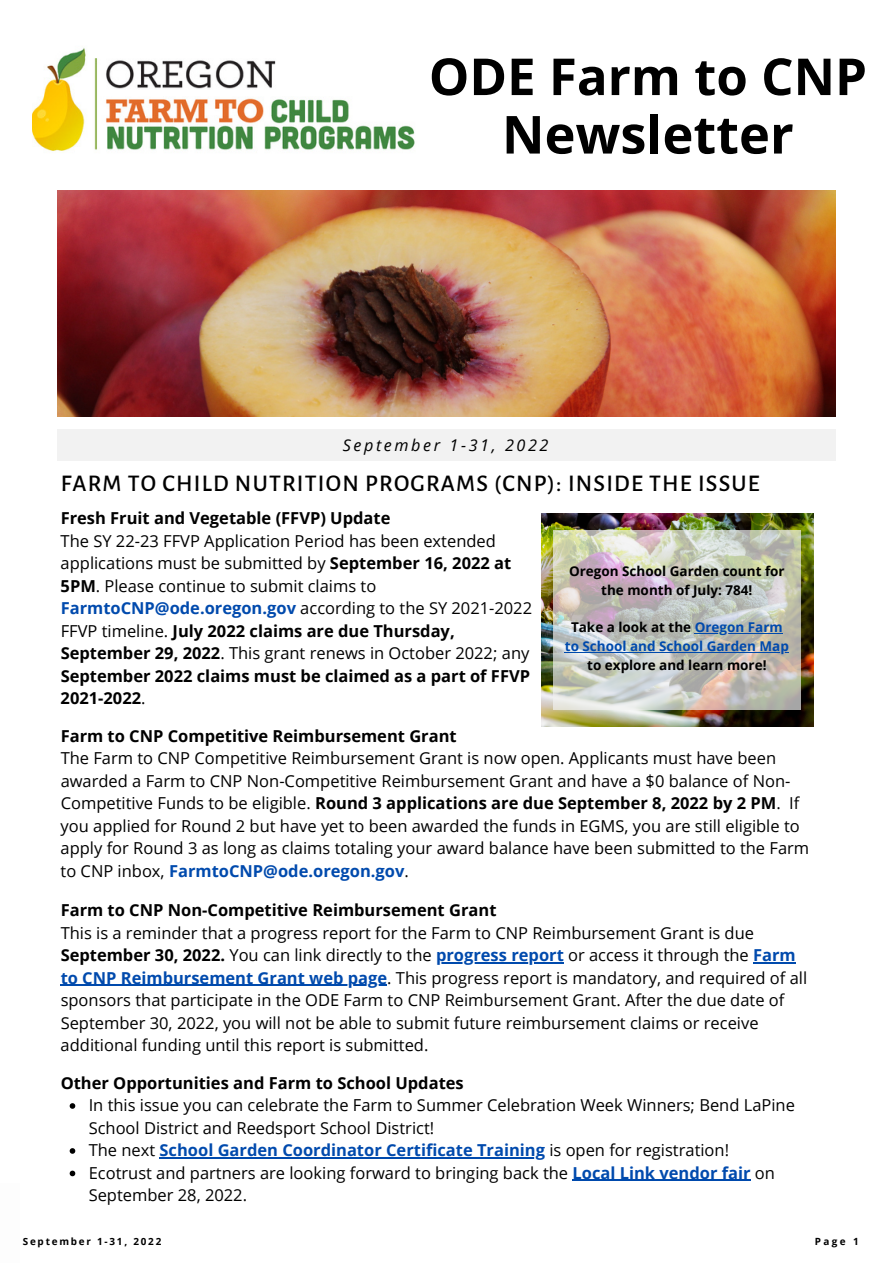
<style>
.page{position:relative;width:893px;height:1264px;background:#fff}
.page>*{position:absolute;margin:0;border:0;box-sizing:border-box;transform-origin:0 0}
.t1{font:700 52.5px "Open Sans";color:#000}
.t2{font:700 51px "Open Sans";color:#000}
.t3{font:500 24px "Alegreya Sans";letter-spacing:.05em;color:#000}
.t4{font:16.5px/22.5px "Open Sans";color:#000}
.t5{font:700 16.5px "Open Sans";color:#000}
.t6{font:700 16.5px "Open Sans";color:#004aad}
.t7{font:italic 16.2px "Open Sans";letter-spacing:.16em;color:#000}
.t8{font:700 13.5px/18.9px "Open Sans";color:#000;text-align:center}
.t9{font:700 13.5px/18.9px "Open Sans";color:#004aad;text-align:center}
.t10{font:700 9.9px "Open Sans";letter-spacing:.18em;color:#000}
.s1{font-weight:700}
.s2{font-weight:700;color:#004aad}
.s3{font-weight:400;color:#000}
.s4{color:#000}
</style>
<div class="page">
<img style="left:541px;top:513px;width:272px;height:213px">
<svg style="left:553px;top:530px;width:247px;height:179px;background:#c7c6be"></svg>
<hr style="left:572px;top:1179px;width:178px;height:1px;background:#004aad">
<hr style="left:753px;top:962px;width:42px;height:1px;background:#004aad">
<hr style="left:61px;top:984px;width:326px;height:1px;background:#004aad">
<hr style="left:436px;top:962px;width:128px;height:1px;background:#004aad">
<hr style="left:565px;top:652px;width:223px;height:1px;background:#004aad">
<hr style="left:694px;top:633px;width:88px;height:1px;background:#004aad">
<hr style="left:159px;top:1157px;width:386px;height:1px;background:#004aad">
<div style="left:57px;top:430px;width:778px;height:30px;background:#f2f2f2"></div>
<img style="left:32px;top:48px;width:383px;height:103px">
<img style="left:57px;top:190px;width:778px;height:226px">
<svg style="left:70px;top:1103px;width:5px;height:5px"></svg>
<svg style="left:70px;top:1148px;width:5px;height:5px"></svg>
<svg style="left:70px;top:1170px;width:5px;height:6px"></svg>
<h1 class="t2" style="left:429px;top:41px;width:439px">ODE Farm to CNP</h1>
<h1 class="t1" style="left:502px;top:97px;width:293px">Newsletter</h1>
<p class="t7" style="left:343px;top:434px;width:207px">September 1-31, 2022</p>
<p class="t3" style="left:61px;top:471px;width:700px">FARM TO CHILD NUTRITION PROGRAMS (CNP): INSIDE THE ISSUE</p>
<p class="t4" style="left:61px;top:507px;width:473px"><span class="s1">Fresh Fruit and Vegetable (FFVP) Update<br></span>The SY 22-23 FFVP Application Period has been extended applications must be submitted by <span class="s1">September 16, 2022 at 5PM</span>. Please continue to submit claims to <span class="s2">FarmtoCNP@ode.oregon.gov</span> according to the SY 2021-2022<br>FFVP timeline. <span class="s1">July 2022 claims are due Thursday, September 29, 2022</span>. This grant renews in October 2022; any <span class="s1">September 2022 claims must be claimed as a part of FFVP 2021-2022</span>.</p>
<p class="t5" style="left:61px;top:724px;width:397px">Farm to CNP Competitive Reimbursement Grant</p>
<p class="t4" style="left:61px;top:746px;width:750px">The Farm to CNP Competitive Reimbursement Grant is now open. Applicants must have been awarded a Farm to CNP Non-Competitive Reimbursement Grant and have a $0 balance of Non-Competitive Funds to be eligible. <span class="s1">Round 3 applications are due September 8, 2022 by 2 PM</span>. If you applied for Round 2 but have yet to been awarded the funds in EGMS, you are still eligible to apply for Round 3 as long as claims totaling your award balance have been submitted to the Farm to CNP inbox, <span class="s2">FarmtoCNP@ode.oregon.gov</span>.</p>
<h5 class="t5" style="left:61px;top:898px;width:437px">Farm to CNP Non-Competitive Reimbursement Grant</h5>
<p class="t4" style="left:61px;top:920px;width:748px">This is a reminder that a progress report for the Farm to CNP Reimbursement Grant is due <span class="s1">September 30, 2022.</span> You can link directly to the <span class="s2">progress report</span> or access it through the <span class="s2">Farm to CNP Reimbursement Grant web page</span>. This progress report is mandatory, and required of all sponsors that participate in the ODE Farm to CNP Reimbursement Grant. After the due date of September 30, 2022, you will not be able to submit future reimbursement claims or receive additional funding until this report is submitted.</p>
<h5 class="t5" style="left:61px;top:1070px;width:404px">Other Opportunities and Farm to School Updates</h5>
<p class="t4" style="left:89px;top:1093px;width:707px">In this issue you can celebrate the Farm to Summer Celebration Week Winners; Bend LaPine<br>School District and Reedsport School District!</p>
<p class="t6" style="left:89px;top:1138px;width:642px"><span class="s3">The next</span> School Garden Coordinator Certificate Training <span class="s3">is open for registration!</span></p>
<p class="t4" style="left:89px;top:1160px;width:687px">Ecotrust and partners are looking forward to bringing back the <span class="s2">Local Link vendor fair</span> on<br>September 28, 2022.</p>
<p class="t10" style="left:23px;top:1234px;width:140px">September 1-31, 2022</p>
<p class="t10" style="left:814px;top:1234px;width:45px">Page 1</p>
<p class="t8" style="left:569px;top:561px;width:217px">Oregon School Garden count for the month of July: 784!</p>
<p class="t9" style="left:565px;top:617px;width:225px"><span class="s4">Take a look at the</span> Oregon Farm to School and School Garden M p</p>
<p class="t9" style="left:772px;top:636px;width:10px">a</p>
<p class="t8" style="left:587px;top:655px;width:181px">to explore and learn more!</p>
</div>
